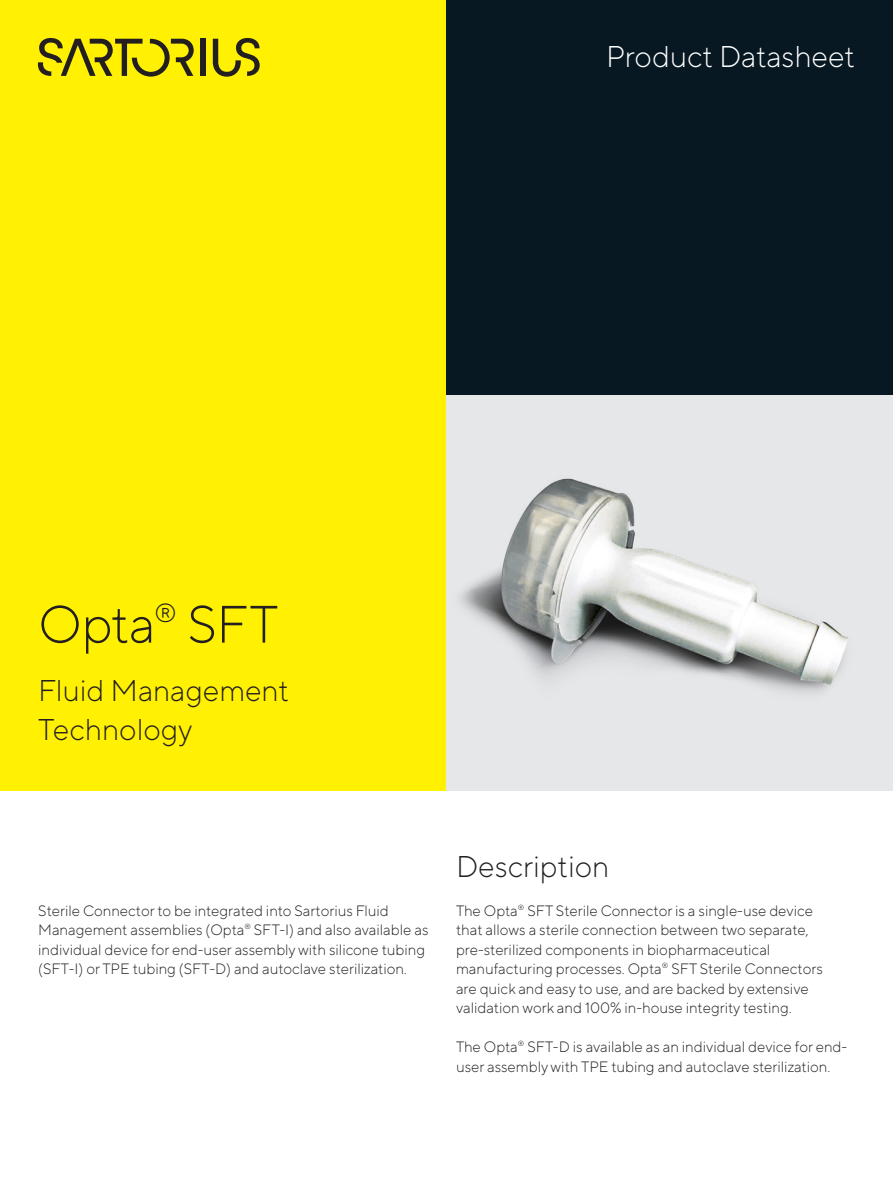
<style>
.page{position:relative;width:893px;height:1191px;background:#fff}
.page>*{position:absolute;margin:0;border:0;box-sizing:border-box;transform-origin:0 0}
.t1{font:300 52.5px "TT Norms Pro";letter-spacing:-.005em;color:#231f20}
.t2{font:300 30px/39px "TT Norms Pro";color:#231f20}
.t3{font:300 30px "TT Norms Pro";color:#fff}
.t4{font:300 15px/19.5px "TT Norms Pro";color:#231f20}
</style>
<div class="page">
<div style="left:0;top:0;width:446px;height:791px;background:#fff101"></div>
<div style="left:446px;top:0;width:447px;height:395px;background:#071822"></div>
<div style="left:446px;top:395px;width:447px;height:396px;background:#e6e7e9"></div>
<img style="left:501px;top:479px;width:347px;height:206px">
<div style="left:200px;top:39px;width:5px;height:37px;background:#231f20"></div>
<svg style="left:213px;top:38px;width:47px;height:39px"></svg>
<svg style="left:38px;top:38px;width:156px;height:39px"></svg>
<h2 class="t3" style="left:606px;top:35px;width:250px">Product Datasheet</h2>
<h1 class="t1" style="left:38px;top:586px;width:242px">Opta<sup>®</sup> SFT</h1>
<h2 class="t2" style="left:38px;top:669px;width:252px">Fluid Management<br>Technology</h2>
<p class="t4" style="left:38px;top:899px;width:392px">Sterile Connector to be integrated into Sartorius Fluid Management assemblies (Opta<sup>®</sup> SFT-I) and also available as individual device for end-user assembly with silicone tubing (SFT-I) or TPE tubing (SFT-D) and autoclave sterilization.</p>
<h2 class="t2" style="left:456px;top:844px;width:155px">Description</h2>
<p class="t4" style="left:456px;top:899px;width:368px">The Opta<sup>®</sup> SFT Sterile Connector is a single-use device that allows a sterile connection between two separate, pre-sterilized components in biopharmaceutical manufacturing processes. Opta<sup>®</sup> SFT Sterile Connectors are quick and easy to use, and are backed by extensive validation work and 100% in-house integrity testing.</p>
<p class="t4" style="left:456px;top:1036px;width:393px">The Opta<sup>®</sup> SFT-D is available as an individual device for end&shy;user assembly with TPE tubing and autoclave sterilization.</p>
</div>
